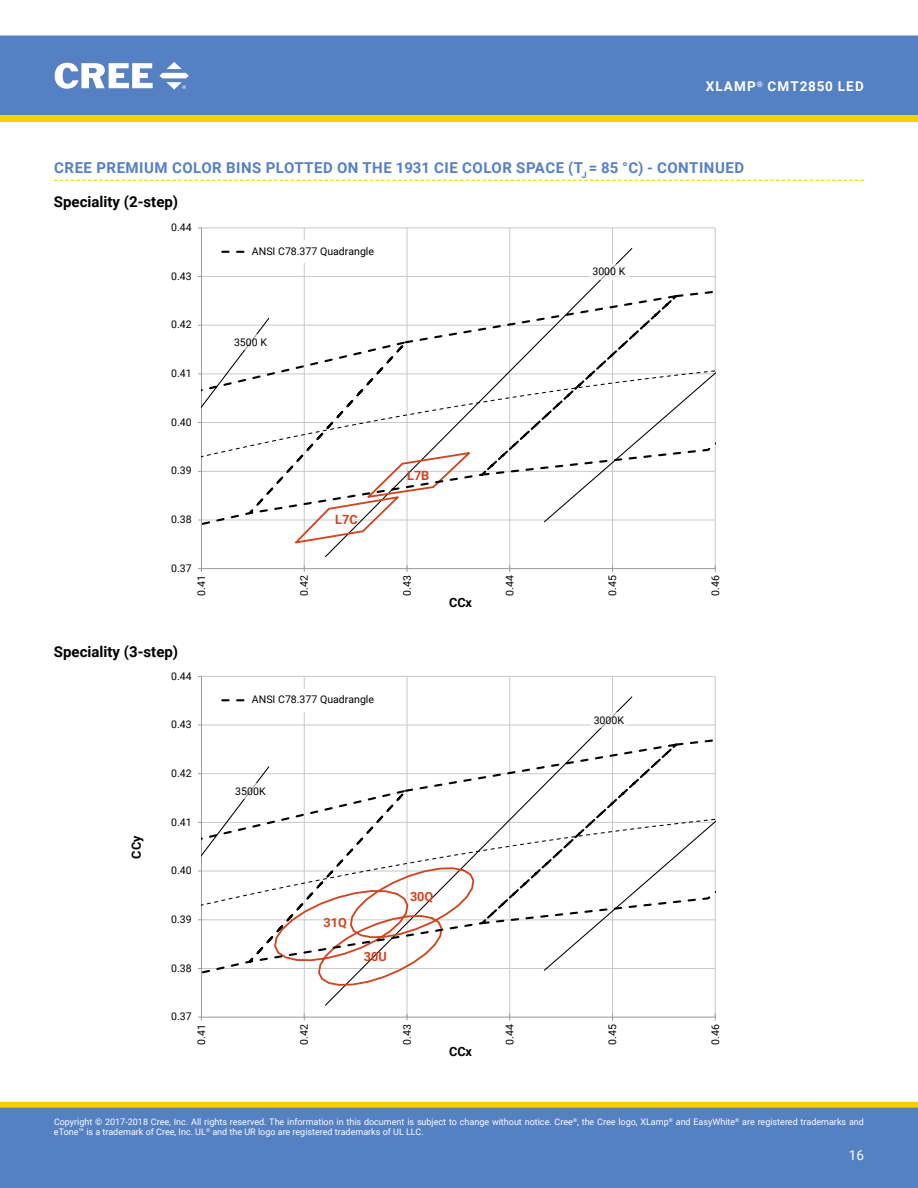
<style>
.page{position:relative;width:918px;height:1188px;background:#fff}
.page>*{position:absolute;margin:0;border:0;box-sizing:border-box;transform-origin:0 0}
.t1{font:700 15px "Roboto";letter-spacing:.035em;color:#5580c3}
.t2{font:700 15px "Roboto";color:#000}
.t3{font:700 13.5px "Roboto";letter-spacing:.085em;color:#fff}
.t4{font:13.5px "Roboto";color:#fff}
.t5{font:700 12.75px "Roboto";letter-spacing:-.005em;color:#cf4520}
.t6{font:700 12.75px "Roboto";letter-spacing:-.005em;color:#000}
.t7{font:10.5px "Roboto";color:#000}
.t8{font:9px/10.8px "Roboto";color:#fff}
</style>
<div class="page">
<div style="left:1px;top:36px;width:916px;height:78px;background:#5580c1"></div>
<div style="left:0;top:35px;width:918px;height:80px;border:1px solid #5580c1"></div>
<svg style="left:55px;top:63px;width:98px;height:26px"></svg>
<svg style="left:159px;top:62px;width:30px;height:28px"></svg>
<div style="left:1px;top:1102px;width:916px;height:6px;background:#ffce06"></div>
<div style="left:0;top:1102px;width:918px;height:6px;border:1px solid #ffce06"></div>
<div style="left:0;top:1108px;width:918px;height:80px;background:#5580c1"></div>
<svg style="left:0;top:115px;width:918px;height:7px;background:#fece08"></svg>
<svg style="left:54px;top:180px;width:810px;height:1px"></svg>
<svg style="left:201px;top:228px;width:515px;height:341px"></svg>
<div style="left:589px;top:264px;width:40px;height:16px;background:#fff"></div>
<div style="left:231px;top:334px;width:39px;height:16px;background:#fff"></div>
<div style="left:205px;top:241px;width:182px;height:22px;background:#fff"></div>
<svg style="left:222px;top:251px;width:23px;height:2px"></svg>
<svg style="left:201px;top:676px;width:515px;height:342px"></svg>
<div style="left:590px;top:712px;width:37px;height:16px;background:#fff;opacity:.6"></div>
<div style="left:232px;top:783px;width:37px;height:16px;background:#fff"></div>
<div style="left:205px;top:689px;width:182px;height:23px;background:#fff"></div>
<svg style="left:222px;top:699px;width:23px;height:2px"></svg>
<h2 class="t3" style="left:706px;top:77px;width:160px">XLAMP<sup>®</sup> CMT2850 LED</h2>
<h1 class="t1" style="left:54px;top:157px;width:251px">CREE PREM IUM COLOR BINS PLOTTED</h1>
<h1 class="t1" style="left:337px;top:157px;width:407px">ON THE 1931 CIE COLOR SPACE (T<sub>J</sub> = 85 °C) - CONTINUED</h1>
<h1 class="t2" style="left:54px;top:191px;width:126px">SPECIALITY (2-STEP)</h1>
<p class="t7" style="left:171px;top:220px;width:22px">0.44</p>
<p class="t7" style="left:171px;top:269px;width:22px">0.43</p>
<p class="t7" style="left:171px;top:317px;width:22px">0.42</p>
<p class="t7" style="left:171px;top:366px;width:22px">0.41</p>
<p class="t7" style="left:171px;top:415px;width:22px">0.40</p>
<p class="t7" style="left:171px;top:463px;width:22px">0.39</p>
<p class="t7" style="left:171px;top:512px;width:22px">0.38</p>
<p class="t7" style="left:171px;top:561px;width:22px">0.37</p>
<p class="t7" style="left:252px;top:244px;width:124px">ANSI C78.377 Quadrangle</p>
<p class="t7" style="left:234px;top:335px;width:35px">3500 K</p>
<h3 class="t5" style="left:335px;top:511px;width:24px">L7C</h3>
<h3 class="t5" style="left:407px;top:466px;width:24px">L7B</h3>
<p class="t7" style="left:592px;top:264px;width:34px">3000 K</p>
<h1 class="t2" style="left:54px;top:641px;width:126px">SPECIALITY (3-STEP)</h1>
<p class="t7" style="left:194px;top:596px;width:22px;rotate:-90deg">0.41</p>
<p class="t7" style="left:297px;top:596px;width:22px;rotate:-90deg">0.42</p>
<p class="t7" style="left:400px;top:596px;width:22px;rotate:-90deg">0.43</p>
<p class="t7" style="left:502px;top:596px;width:22px;rotate:-90deg">0.44</p>
<p class="t7" style="left:605px;top:596px;width:22px;rotate:-90deg">0.45</p>
<p class="t7" style="left:708px;top:596px;width:22px;rotate:-90deg">0.46</p>
<h3 class="t6" style="left:449px;top:594px;width:25px">CCX</h3>
<h3 class="t6" style="left:127px;top:859px;width:24px;rotate:-90deg">CCY</h3>
<p class="t7" style="left:171px;top:669px;width:22px">0.44</p>
<p class="t7" style="left:171px;top:717px;width:22px">0.43</p>
<p class="t7" style="left:171px;top:766px;width:22px">0.42</p>
<p class="t7" style="left:171px;top:815px;width:22px">0.41</p>
<p class="t7" style="left:171px;top:863px;width:22px">0.40</p>
<p class="t7" style="left:171px;top:912px;width:22px">0.39</p>
<p class="t7" style="left:171px;top:961px;width:22px">0.38</p>
<p class="t7" style="left:171px;top:1009px;width:22px">0.37</p>
<p class="t7" style="left:252px;top:692px;width:124px">ANSI C78.377 Quadrangle</p>
<p class="t7" style="left:235px;top:784px;width:32px">3500K</p>
<h3 class="t5" style="left:324px;top:914px;width:25px">31Q</h3>
<h3 class="t5" style="left:364px;top:948px;width:24px">30U</h3>
<h3 class="t5" style="left:410px;top:888px;width:25px">30Q</h3>
<p class="t7" style="left:594px;top:713px;width:32px">3000K</p>
<p class="t7" style="left:194px;top:1045px;width:22px;rotate:-90deg">0.41</p>
<p class="t7" style="left:297px;top:1045px;width:22px;rotate:-90deg">0.42</p>
<p class="t7" style="left:400px;top:1045px;width:22px;rotate:-90deg">0.43</p>
<p class="t7" style="left:502px;top:1045px;width:22px;rotate:-90deg">0.44</p>
<p class="t7" style="left:605px;top:1045px;width:22px;rotate:-90deg">0.45</p>
<p class="t7" style="left:708px;top:1045px;width:22px;rotate:-90deg">0.46</p>
<h3 class="t6" style="left:449px;top:1042px;width:25px">CCX</h3>
<p class="t8" style="left:54px;top:1116px;width:811px">Copyright © 2017-2018 Cree, Inc. All rights reserved. The information in this document is subject to change without notice. Cree<sup>®</sup>, the Cree logo, XLamp<sup>®</sup> and EasyWhite<sup>®</sup> are registered trademarks and eTone™ is a trademark of Cree, Inc. UL<sup>®</sup> and the UR logo are registered trademarks of UL LLC.</p>
<h2 class="t4" style="left:849px;top:1145px;width:17px">16</h2>
</div>
